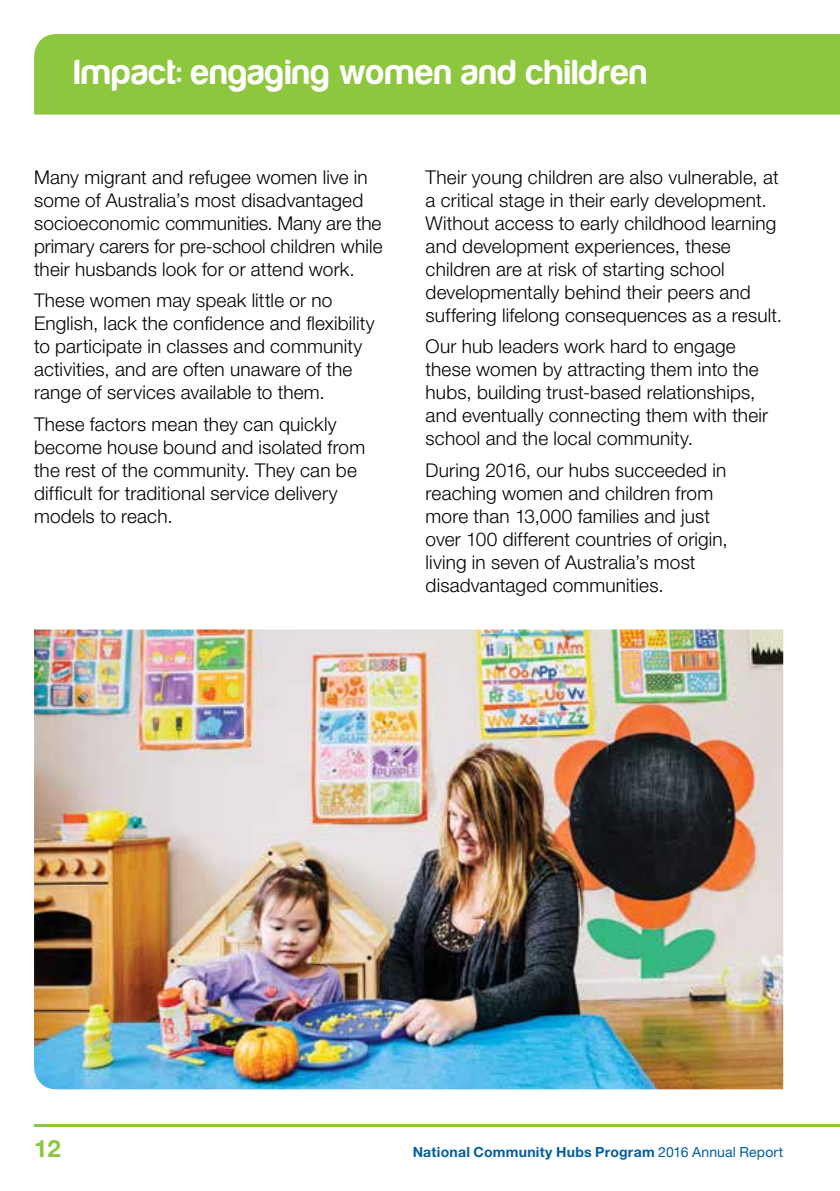
<style>
.page{position:relative;width:840px;height:1191px;background:#fff}
.page>*{position:absolute;margin:0;border:0;box-sizing:border-box;transform-origin:0 0}
.t1{font:36px "Harabara";letter-spacing:.04em;color:#fff}
.t2{font:700 24px "Helvetica Neue LT Std";color:#8dc63f}
.t3{font:300 19px/23px "Helvetica Neue LT Std";letter-spacing:.01em;color:#000}
.t4{font:700 14px "Helvetica Neue LT Std";letter-spacing:.015em;color:#005ea2}
.s1{font-weight:400}
</style>
<div class="page">
<div style="left:34px;top:34px;width:805px;height:81px;background:#8dc63f"></div>
<svg style="left:839px;top:34px;width:1px;height:81px"></svg>
<hr style="left:34px;top:1125px;width:805px;height:2px;background:#8dc63f">
<img style="left:34px;top:629px;width:748px;height:460px">
<h1 class="t1" style="left:74px;top:54px;width:573px">Impact: engaging women and children</h1>
<p class="t3" style="left:34px;top:165px;width:350px">Many migrant and refugee women live in some of Australia’s most disadvantaged socioeconomic communities. Many are the primary carers for pre-school children while their husbands look for or attend work.</p>
<p class="t3" style="left:34px;top:289px;width:342px">These women may speak little or no English, lack the confidence and flexibility to participate in classes and community activities, and are often unaware of the range of services available to them.</p>
<p class="t3" style="left:34px;top:412px;width:332px">These factors mean they can quickly become house bound and isolated from the rest of the community. They can be difficult for traditional service delivery models to reach.</p>
<p class="t3" style="left:425px;top:165px;width:357px">Their young children are also vulnerable, at a critical stage in their early development.<br>Without access to early childhood learning and development experiences, these children are at risk of starting school developmentally behind their peers and suffering lifelong consequences as a result.</p>
<p class="t3" style="left:425px;top:335px;width:344px">Our hub leaders work hard to engage these women by attracting them into the hubs, building trust-based relationships, and eventually connecting them with their school and the local community.</p>
<p class="t3" style="left:425px;top:458px;width:303px">During 2016, our hubs succeeded in reaching women and children from more than 13,000 families and just over 100 different countries of origin, living in seven of Australia’s most disadvantaged communities.</p>
<p class="t2" style="left:34px;top:1133px;width:28px">12</p>
<p class="t4" style="left:412px;top:1143px;width:372px">National Community Hubs Program <span class="s1">2016 Annual Report</span></p>
</div>
